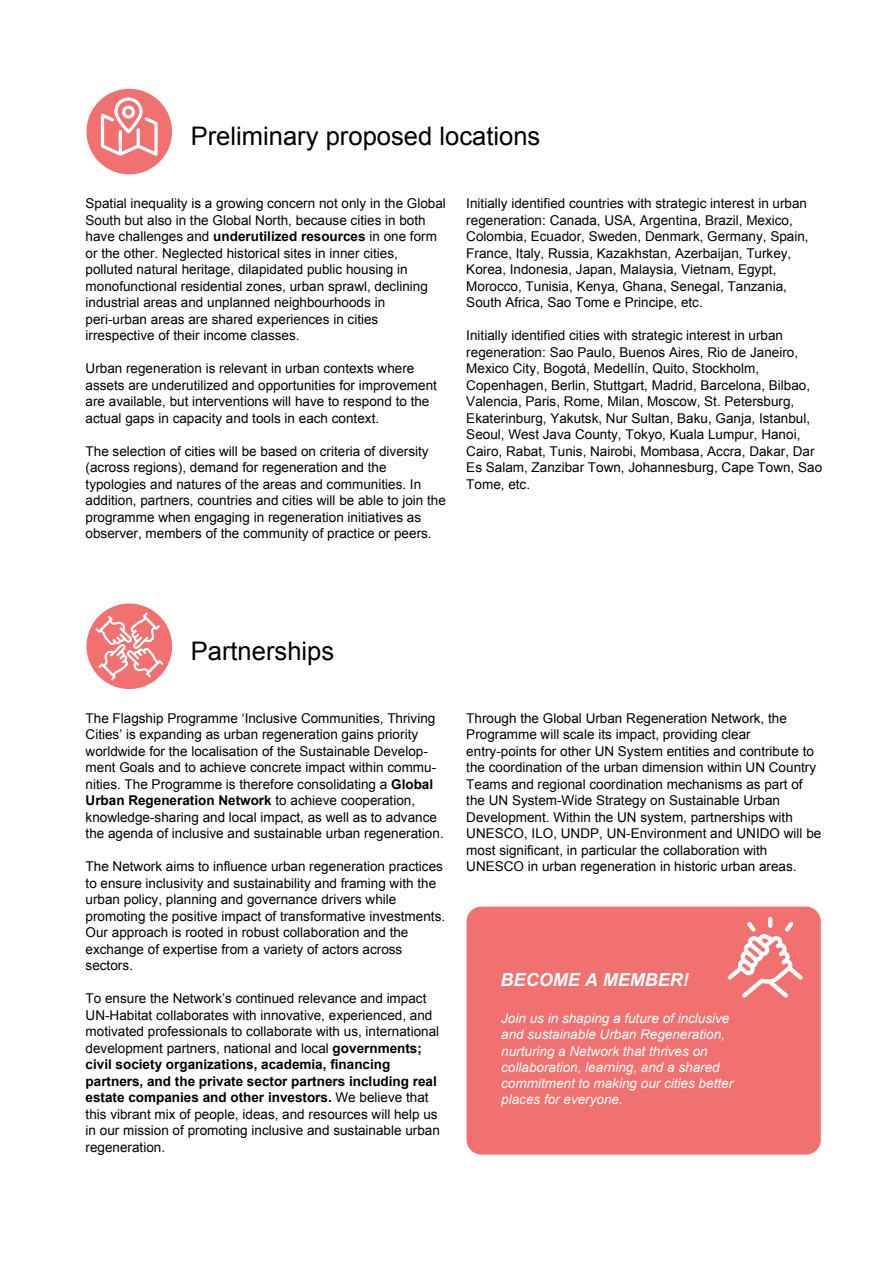
<style>
.page{position:relative;width:893px;height:1263px;background:#fff}
.page>*{position:absolute;margin:0;border:0;box-sizing:border-box;transform-origin:0 0}
.t1{font:25.5px "Arial";color:#000}
.t2{font:italic 700 18px "Arial";color:#fff}
.t3{font:13.5px/16.5px "Arial";color:#000}
.t4{font:italic 13.5px/16.2px "Arial";color:#fff}
.s1{font-weight:700}
</style>
<div class="page">
<div style="left:86px;top:89px;width:86px;height:85px;background:#f17070;border-radius:50%"></div>
<div style="left:86px;top:603px;width:86px;height:86px;background:#f17070;border-radius:50%"></div>
<div style="left:466px;top:907px;width:354px;height:248px;background:#f17070;border-radius:15px"></div>
<svg style="left:95px;top:612px;width:68px;height:69px"></svg>
<svg style="left:768px;top:917px;width:4px;height:11px"></svg>
<svg style="left:727px;top:922px;width:75px;height:76px"></svg>
<svg style="left:101px;top:97px;width:57px;height:59px"></svg>
<h1 class="t1" style="left:191px;top:119px;width:351px">Preliminary proposed locations</h1>
<p class="t3" style="left:86px;top:195px;width:362px">Spatial inequality is a growing concern not only in the Global South but also in the Global North, because cities in both have challenges and <span class="s1">underutilized resources</span> in one form or the other. Neglected historical sites in inner cities, polluted natural heritage, dilapidated public housing in monofunctional residential zones, urban sprawl, declining industrial areas and unplanned neighbourhoods in peri-urban areas are shared experiences in cities irrespective of their income classes.</p>
<p class="t3" style="left:86px;top:360px;width:353px">Urban regeneration is relevant in urban contexts where assets are underutilized and opportunities for improvement are available, but interventions will have to respond to the actual gaps in capacity and tools in each context.</p>
<p class="t3" style="left:86px;top:443px;width:362px">The selection of cities will be based on criteria of diversity (across regions), demand for regeneration and the typologies and natures of the areas and communities. In addition, partners, countries and cities will be able to join the programme when engaging in regeneration initiatives as observer, members of the community of practice or peers.</p>
<p class="t3" style="left:466px;top:195px;width:344px">Initially identified countries with strategic interest in urban regeneration: Canada, USA, Argentina, Brazil, Mexico, Colombia, Ecuador, Sweden, Denmark, Germany, Spain, France, Italy, Russia, Kazakhstan, Azerbaijan, Turkey, Korea, Indonesia, Japan, Malaysia, Vietnam, Egypt, Morocco, Tunisia, Kenya, Ghana, Senegal, Tanzania, South Africa, Sao Tome e Principe, etc.</p>
<p class="t3" style="left:466px;top:327px;width:357px">Initially identified cities with strategic interest in urban regeneration: Sao Paulo, Buenos Aires, Rio de Janeiro, Mexico City, Bogotá, Medellín, Quito, Stockholm, Copenhagen, Berlin, Stuttgart, Madrid, Barcelona, Bilbao, Valencia, Paris, Rome, Milan, Moscow, St. Petersburg, Ekaterinburg, Yakutsk, Nur Sultan, Baku, Ganja, Istanbul, Seoul, West Java County, Tokyo, Kuala Lumpur, Hanoi, Cairo, Rabat, Tunis, Nairobi, Mombasa, Accra, Dakar, Dar Es Salam, Zanzibar Town, Johannesburg, Cape Town, Sao Tome, etc.</p>
<h1 class="t1" style="left:191px;top:634px;width:145px">Partnerships</h1>
<p class="t3" style="left:86px;top:710px;width:359px">The Flagship Programme ‘Inclusive Communities, Thriving Cities’ is expanding as urban regeneration gains priority worldwide for the localisation of the Sustainable Develop&shy;ment Goals and to achieve concrete impact within commu&shy;nities. The Programme is therefore consolidating a <span class="s1">Global Urban Regeneration Network</span> to achieve cooperation, knowledge-sharing and local impact, as well as to advance the agenda of inclusive and sustainable urban regeneration.</p>
<p class="t3" style="left:86px;top:858px;width:361px">The Network aims to influence urban regeneration practices to ensure inclusivity and sustainability and framing with the urban policy, planning and governance drivers while promoting the positive impact of transformative investments.<br>Our approach is rooted in robust collaboration and the exchange of expertise from a variety of actors across sectors.</p>
<p class="t3" style="left:86px;top:990px;width:356px">To ensure the Network’s continued relevance and impact UN-Habitat collaborates with innovative, experienced, and motivated professionals to collaborate with us, international development partners, national and local <span class="s1">governments; civil society organizations, academia, financing partners, and the private sector partners including real estate companies and other investors.</span> We believe that this vibrant mix of people, ideas, and resources will help us in our mission of promoting inclusive and sustainable urban regeneration.</p>
<p class="t3" style="left:466px;top:710px;width:356px">Through the Global Urban Regeneration Network, the Programme will scale its impact, providing clear entry-points for other UN System entities and contribute to the coordination of the urban dimension within UN Country Teams and regional coordination mechanisms as part of the UN System-Wide Strategy on Sustainable Urban Development. Within the UN system, partnerships with UNESCO, ILO, UNDP, UN-Environment and UNIDO will be most significant, in particular the collaboration with UNESCO in urban regeneration in historic urban areas.</p>
<h2 class="t2" style="left:500px;top:968px;width:189px">BECOME A MEMBER!</h2>
<p class="t4" style="left:501px;top:1010px;width:233px">Join us in shaping a future of inclusive and sustainable Urban Regeneration, nurturing a Network that thrives on collaboration, learning, and a shared commitment to making our cities better places for everyone.</p>
</div>
